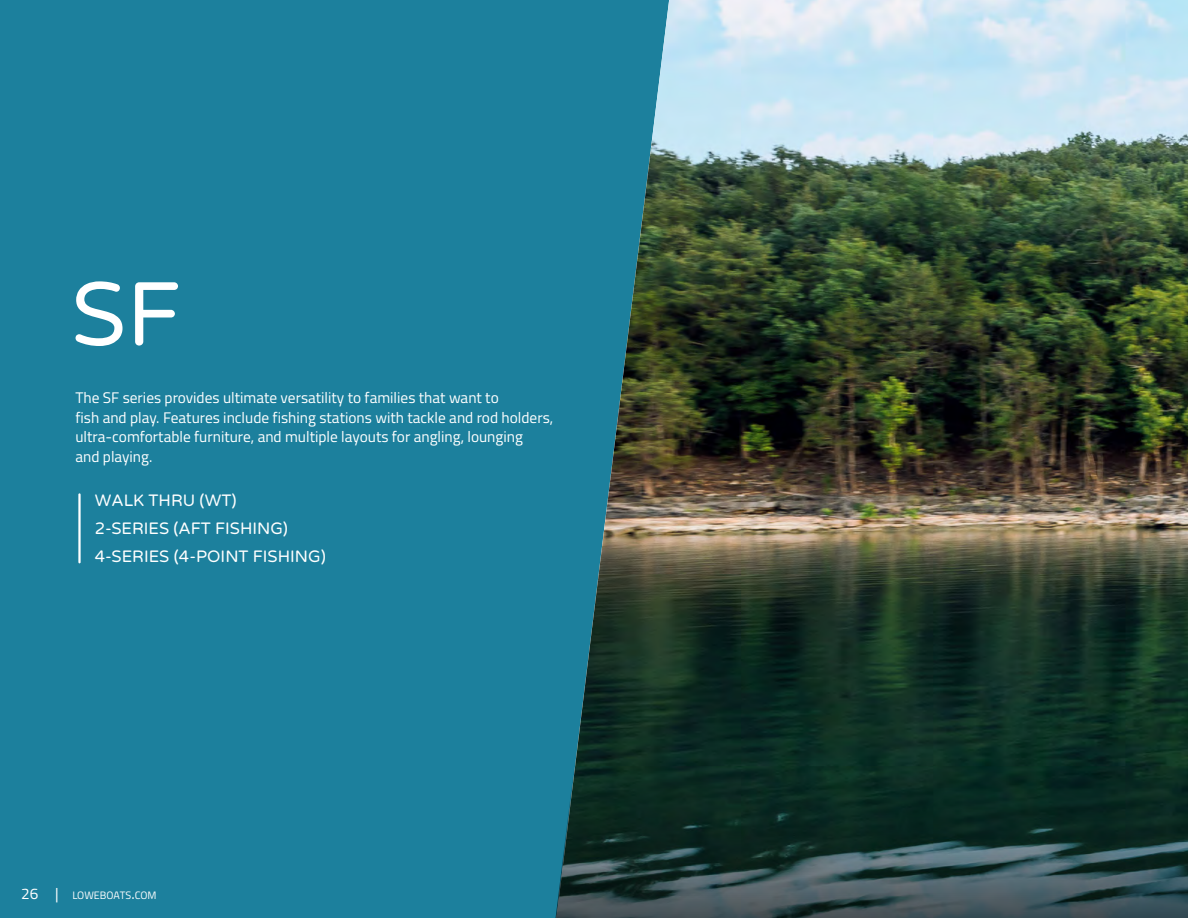
<style>
.page{position:relative;width:1188px;height:918px;background:#fff}
.page>*{position:absolute;margin:0;border:0;box-sizing:border-box;transform-origin:0 0}
.Headline{font:90px "Varela Round";color:#fff}
.Model_Names_on_intro_spreads{font:16.5px "Varela Round";color:#fff}
.White_Body_Copy{font:15.3px/19.5px "Titillium Web";color:#fff}
.body_copy{font:10.8px "Titillium Web";color:#fff}
.s1{font-size:15.3px}
</style>
<div class="page">
<div style="left:0;top:0;width:556px;height:918px;background:#1c809d"></div>
<img style="left:556px;top:0;width:632px;height:759px">
<svg style="left:554px;top:759px;width:634px;height:159px;background:#1f3b39"></svg>
<hr style="left:78px;top:494px;width:3px;height:68px;background:#fff">
<p class="Headline" style="left:71px;top:253px;width:112px">SF</p>
<p class="White_Body_Copy" style="left:75px;top:387px;width:479px">The SF series provides ultimate versatility to families that want to<br>fish and play. Features include fishing stations with tackle and rod holders, ultra-comfortable furniture, and multiple layouts for angling, lounging<br>and playing.</p>
<p class="Model_Names_on_intro_spreads" style="left:95px;top:489px;width:143px">WALK THRU (WT)</p>
<p class="Model_Names_on_intro_spreads" style="left:95px;top:517px;width:195px">2-SERIES (AFT FISHING)</p>
<p class="Model_Names_on_intro_spreads" style="left:95px;top:545px;width:233px">4-SERIES (4-POINT FISHING)</p>
<p class="body_copy" style="left:21px;top:888px;width:137px"><span class="s1">26 |</span> LOWEBOATS<span class="s1">.</span>COM</p>
</div>
